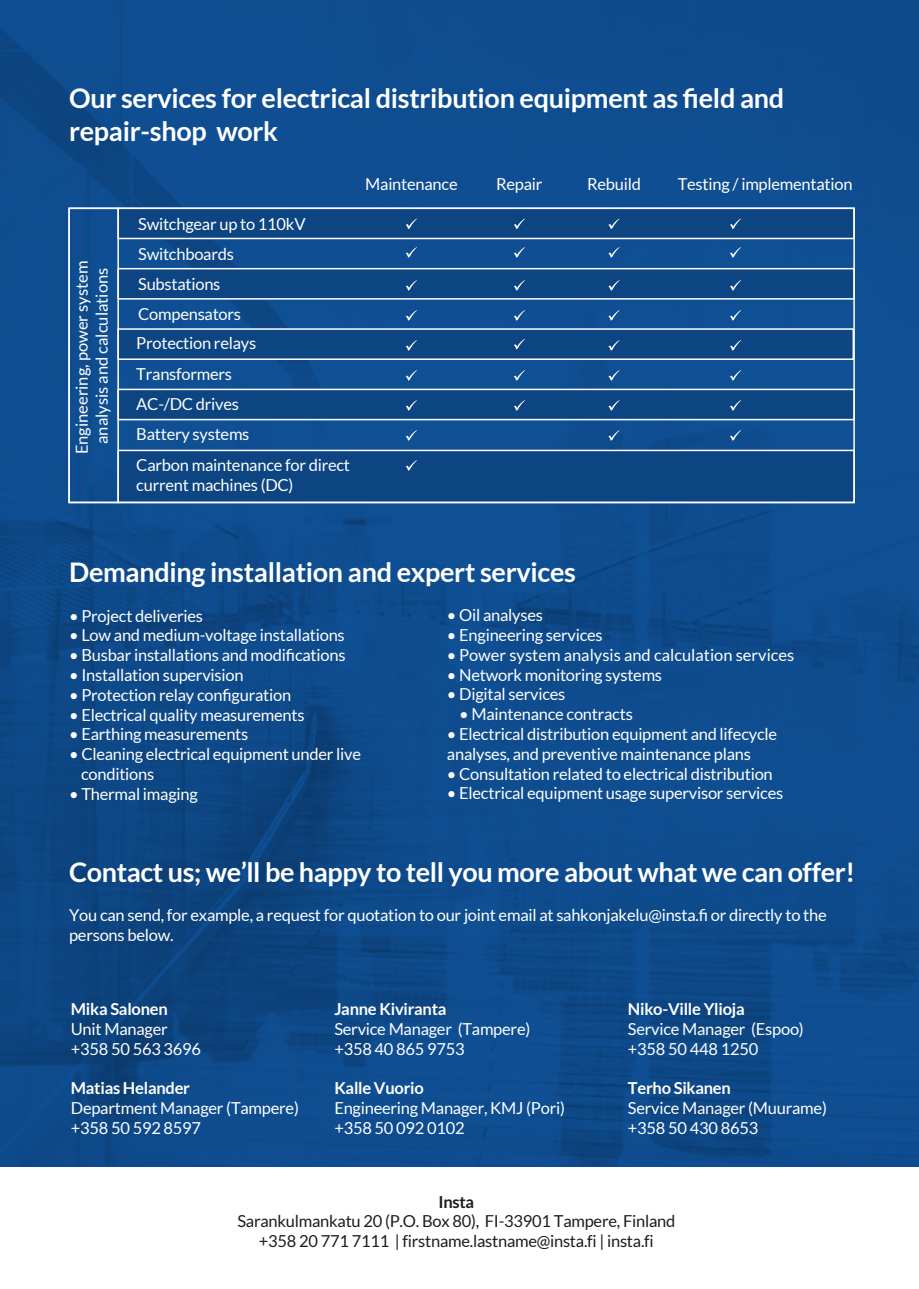
<style>
.page{position:relative;width:919px;height:1289px;background:#fff}
.page>*{position:absolute;margin:0;border:0;box-sizing:border-box;transform-origin:0 0}
.t1{font:700 27px/32.4px "Lato";letter-spacing:-.01em;color:#fff}
.t2{font:16.5px/19.8px "Lato";letter-spacing:-.015em;color:#fff}
.t3{font:16.5px/19.8px "Lato";letter-spacing:-.015em;color:#1d1d1b;text-align:center}
.t4{font:700 16.5px "Lato";letter-spacing:-.015em;color:#fff}
.t5{font:700 16.5px "Lato";letter-spacing:-.015em;color:#1d1d1b}
</style>
<div class="page">
<img style="left:0;top:0;width:918px;height:1167px">
<div style="left:117px;top:449px;width:737px;height:54px;background:#0d4582;border:2px solid #fff"></div>
<div style="left:117px;top:328px;width:737px;height:32px;background:#0d4582;border:2px solid #fff"></div>
<div style="left:117px;top:388px;width:737px;height:32px;background:#0d4582;border:2px solid #fff"></div>
<div style="left:117px;top:268px;width:737px;height:31px;background:#0d4582;border:2px solid #fff"></div>
<div style="left:117px;top:207px;width:737px;height:32px;background:#0d4582;border:2px solid #fff"></div>
<div style="left:68px;top:207px;width:786px;height:296px;border:2px solid #fff"></div>
<svg style="left:406px;top:218px;width:11px;height:11px"></svg>
<svg style="left:405px;top:247px;width:12px;height:11px"></svg>
<svg style="left:405px;top:280px;width:12px;height:11px"></svg>
<svg style="left:405px;top:310px;width:12px;height:11px"></svg>
<svg style="left:405px;top:340px;width:12px;height:11px"></svg>
<svg style="left:405px;top:370px;width:12px;height:11px"></svg>
<svg style="left:405px;top:400px;width:12px;height:11px"></svg>
<svg style="left:405px;top:430px;width:12px;height:11px"></svg>
<svg style="left:405px;top:460px;width:12px;height:11px"></svg>
<svg style="left:514px;top:218px;width:11px;height:11px"></svg>
<svg style="left:513px;top:247px;width:12px;height:11px"></svg>
<svg style="left:514px;top:280px;width:11px;height:11px"></svg>
<svg style="left:513px;top:310px;width:12px;height:11px"></svg>
<svg style="left:513px;top:370px;width:12px;height:11px"></svg>
<svg style="left:514px;top:400px;width:11px;height:11px"></svg>
<svg style="left:608px;top:219px;width:11px;height:10px"></svg>
<svg style="left:608px;top:247px;width:11px;height:11px"></svg>
<svg style="left:608px;top:280px;width:11px;height:11px"></svg>
<svg style="left:608px;top:310px;width:11px;height:11px"></svg>
<svg style="left:608px;top:340px;width:11px;height:11px"></svg>
<svg style="left:608px;top:370px;width:11px;height:11px"></svg>
<svg style="left:608px;top:400px;width:11px;height:11px"></svg>
<svg style="left:608px;top:430px;width:11px;height:11px"></svg>
<svg style="left:730px;top:218px;width:11px;height:11px"></svg>
<svg style="left:729px;top:247px;width:12px;height:11px"></svg>
<svg style="left:730px;top:280px;width:11px;height:11px"></svg>
<svg style="left:729px;top:310px;width:12px;height:11px"></svg>
<svg style="left:730px;top:340px;width:11px;height:11px"></svg>
<svg style="left:729px;top:370px;width:12px;height:11px"></svg>
<svg style="left:730px;top:400px;width:11px;height:11px"></svg>
<svg style="left:729px;top:430px;width:12px;height:11px"></svg>
<svg style="left:514px;top:339px;width:11px;height:10px"></svg>
<div style="left:68px;top:207px;width:51px;height:296px;border:2px solid #fff"></div>
<h1 class="t1" style="left:69px;top:82px;width:716px">Our services for electrical distribution equipment as field and repair-shop work</h1>
<p class="t2" style="left:72px;top:454px;width:195px;text-align:center;rotate:-90deg">Engineering, power system analysis and calculations</p>
<p class="t2" style="left:136px;top:208px;width:171px;line-height:30px">Switchgear up to 110kV<br>Switchboards<br>Substations<br>Compensators<br>Protection relays<br>Transformers<br>AC-/DC drives<br>Battery systems</p>
<p class="t2" style="left:136px;top:455px;width:215px">Carbon maintenance for direct current machines (DC)</p>
<p class="t2" style="left:365px;top:174px;width:94px">Maintenance</p>
<p class="t2" style="left:496px;top:174px;width:48px">Repair</p>
<p class="t2" style="left:587px;top:174px;width:55px">Rebuild</p>
<p class="t2" style="left:677px;top:174px;width:176px">Testing / implementation</p>
<h1 class="t1" style="left:69px;top:555px;width:508px">Demanding installation and expert services</h1>
<p class="t2" style="left:447px;top:605px;width:97px">• Oil analyses</p>
<p class="t2" style="left:447px;top:625px;width:157px">• Engineering services</p>
<p class="t2" style="left:447px;top:644px;width:349px">• Power system analysis and calculation services</p>
<p class="t2" style="left:447px;top:664px;width:217px">• Network monitoring systems</p>
<p class="t2" style="left:447px;top:684px;width:120px">• Digital services</p>
<p class="t2" style="left:459px;top:704px;width:175px">• Maintenance contracts</p>
<p class="t2" style="left:447px;top:724px;width:331px">• Electrical distribution equipment and lifecycle analyses, and preventive maintenance plans</p>
<p class="t2" style="left:447px;top:763px;width:327px">• Consultation related to electrical distribution</p>
<p class="t2" style="left:447px;top:783px;width:338px">• Electrical equipment usage supervisor services</p>
<p class="t2" style="left:69px;top:605px;width:135px">• Project deliveries</p>
<p class="t2" style="left:69px;top:625px;width:277px">• Low and medium-voltage installations</p>
<p class="t2" style="left:69px;top:645px;width:278px">• Busbar installations and modifications</p>
<p class="t2" style="left:69px;top:665px;width:176px">• Installation supervision</p>
<p class="t2" style="left:69px;top:684px;width:223px">• Protection relay configuration</p>
<p class="t2" style="left:69px;top:704px;width:237px">• Electrical quality measurements</p>
<p class="t2" style="left:69px;top:724px;width:181px">• Earthing measurements</p>
<p class="t2" style="left:81px;top:744px;width:281px;text-indent:-12px">• Cleaning electrical equipment under live conditions</p>
<p class="t2" style="left:69px;top:783px;width:130px">• Thermal imaging</p>
<h1 class="t1" style="left:69px;top:855px;width:787px">Contact us; we’ll be happy to tell you more about what we can offer!</h1>
<p class="t2" style="left:69px;top:905px;width:759px">You can send, for example, a request for quotation to our joint email at sahkonjakelu@insta.fi or directly to the persons below.</p>
<p class="t4" style="left:71px;top:999px;width:98px">Mika Salonen</p>
<p class="t2" style="left:71px;top:1019px;width:132px">Unit Manager +358 50 563 3696</p>
<p class="t4" style="left:71px;top:1078px;width:121px">Matias Helander</p>
<p class="t2" style="left:71px;top:1098px;width:230px">Department Manager (Tampere) +358 50 592 8597</p>
<p class="t4" style="left:334px;top:999px;width:114px">Janne Kiviranta</p>
<p class="t2" style="left:334px;top:1019px;width:197px">Service Manager (Tampere) +358 40 865 9753</p>
<p class="t4" style="left:334px;top:1078px;width:91px">Kalle Vuorio</p>
<p class="t2" style="left:334px;top:1098px;width:232px">Engineering Manager, KMJ (Pori) +358 50 092 0102</p>
<p class="t4" style="left:628px;top:999px;width:118px">Niko-Ville Ylioja</p>
<p class="t2" style="left:628px;top:1019px;width:177px">Service Manager (Espoo) +358 50 448 1250</p>
<p class="t4" style="left:628px;top:1078px;width:104px">Terho Sikanen</p>
<p class="t2" style="left:628px;top:1098px;width:200px">Service Manager (Muurame) +358 50 430 8653</p>
<p class="t5" style="left:438px;top:1191px;width:37px">Insta</p>
<p class="t3" style="left:237px;top:1211px;width:439px">Sarankulmankatu 20 (P.O. Box 80), FI-33901 Tampere, Finland +358 20 771 7111 | firstname.lastname@insta.fi | insta.fi</p>
</div>
